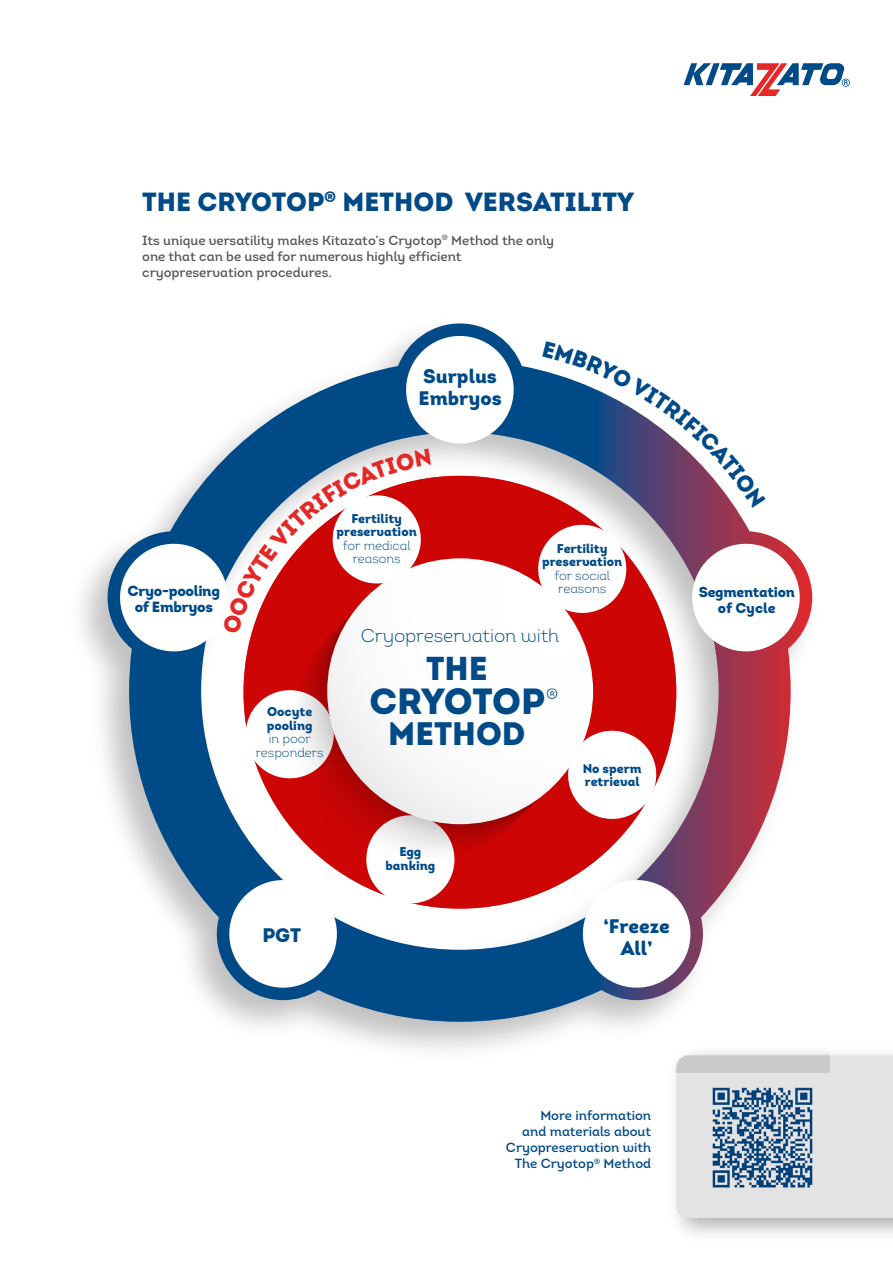
<style>
.page{position:relative;width:893px;height:1263px;background:#fff}
.page>*{position:absolute;margin:0;border:0;box-sizing:border-box;transform-origin:0 0}
.t1{font:36.45px "Intro Black Alt";letter-spacing:-.01em;color:#004a88}
.t2{font:33.15px "Intro Black Alt";color:#004a88}
.t3{font:32.55px "Intro Black Alt";color:#004a88}
.t4{font:26.25px "Intro Black Alt";color:#004a88}
.t5{font:19.65px/21.6px "Intro Black Alt";color:#004a88}
.t6{font:18.6px "Intro Light Alt";color:#004a88}
.t7{font:15.3px "Intro Book Alt";color:#004a88}
.t8{font:14.85px/16.2px "Intro Black Alt";letter-spacing:-.02em;color:#004a88;text-align:center}
.t9{font:14.4px/15.8px "Intro Black Alt";letter-spacing:-.02em;color:#004a88;text-align:center}
.t10{font:13.2px/16px "Intro Regular Alt";color:#565655}
.t11{font:13.2px/16px "Intro Regular Alt";color:#004a88;text-align:right}
.t12{font:12.75px/13.5px "Intro Black Alt";color:#004a88;text-align:center}
.t13{font:12.75px/13.5px "Intro Light Alt";color:#004a88;text-align:center}
</style>
<div class="page">
<div style="left:676px;top:1055px;width:217px;height:163px;background:#e3e3e3"></div>
<img style="left:81px;top:556px;width:748px;height:516px">
<svg style="left:108px;top:323px;width:704px;height:699px"></svg>
<svg style="left:576px;top:873px;width:121px;height:121px"></svg>
<svg style="left:223px;top:873px;width:120px;height:121px"></svg>
<svg style="left:686px;top:537px;width:120px;height:121px"></svg>
<svg style="left:534px;top:520px;width:97px;height:97px"></svg>
<svg style="left:592px;top:726px;width:69px;height:98px"></svg>
<svg style="left:362px;top:864px;width:97px;height:44px"></svg>
<svg style="left:241px;top:685px;width:47px;height:98px"></svg>
<img style="left:704px;top:1079px;width:117px;height:117px">
<svg style="left:684px;top:63px;width:166px;height:33px"></svg>
<svg style="left:288px;top:560px;width:304px;height:304px"></svg>
<div style="left:327px;top:558px;width:266px;height:266px;background:linear-gradient(to right,#f1f1f1,#fff);border-radius:133px"></div>
<svg style="left:113px;top:329px;width:407px;height:329px"></svg>
<svg style="left:542px;top:341px;width:224px;height:166px"></svg>
<h3 class="t4" style="left:142px;top:184px;width:493px">THE CRYOTOP<sup>®</sup> METHOD VERSATILITY</h3>
<p class="t10" style="left:142px;top:232px;width:413px">Its unique versatility makes Kitazato’s Cryotop<sup>®</sup> Method the only one that can be used for numerous highly efficient cryopreservation procedures.</p>
<h3 class="t5" style="left:418px;top:365px;width:85px">Surplus<br>Embryos</h3>
<p class="t8" style="left:128px;top:582px;width:94px">Cryo-pooling of Embryos</p>
<p class="t12" style="left:337px;top:511px;width:82px">Fertility preservation</p>
<p class="t13" style="left:343px;top:539px;width:69px">for medical reasons</p>
<p class="t12" style="left:542px;top:541px;width:82px">Fertility preservation</p>
<p class="t13" style="left:554px;top:568px;width:57px;text-align:left">for social reasons</p>
<p class="t12" style="left:267px;top:705px;width:47px;text-align:left">Oocyte pooling</p>
<p class="t13" style="left:256px;top:732px;width:69px">in poor responders</p>
<h3 class="t6" style="left:361px;top:624px;width:200px">Cryopreservation with</h3>
<h2 class="t2" style="left:426px;top:647px;width:63px">THE</h2>
<p class="t7" style="left:546px;top:684px;width:14px">®</p>
<h1 class="t1" style="left:369px;top:678px;width:177px">CRYOTOP</h1>
<h3 class="t3" style="left:388px;top:712px;width:139px">METHOD</h3>
<p class="t12" style="left:583px;top:761px;width:60px;text-align:left">No sperm retrieval</p>
<h3 class="t5" style="left:262px;top:924px;width:40px">PGT</h3>
<p class="t12" style="left:385px;top:845px;width:51px">Egg banking</p>
<h3 class="t5" style="left:603px;top:915px;width:68px;text-align:center">‘Freeze<br>All’</h3>
<p class="t9" style="left:699px;top:584px;width:98px">Segmentation of Cycle</p>
<p class="t11" style="left:506px;top:1107px;width:147px">More information<br>and materials about<br>Cryopreservation with<br>The Cryotop<sup>®</sup> Method</p>
</div>
